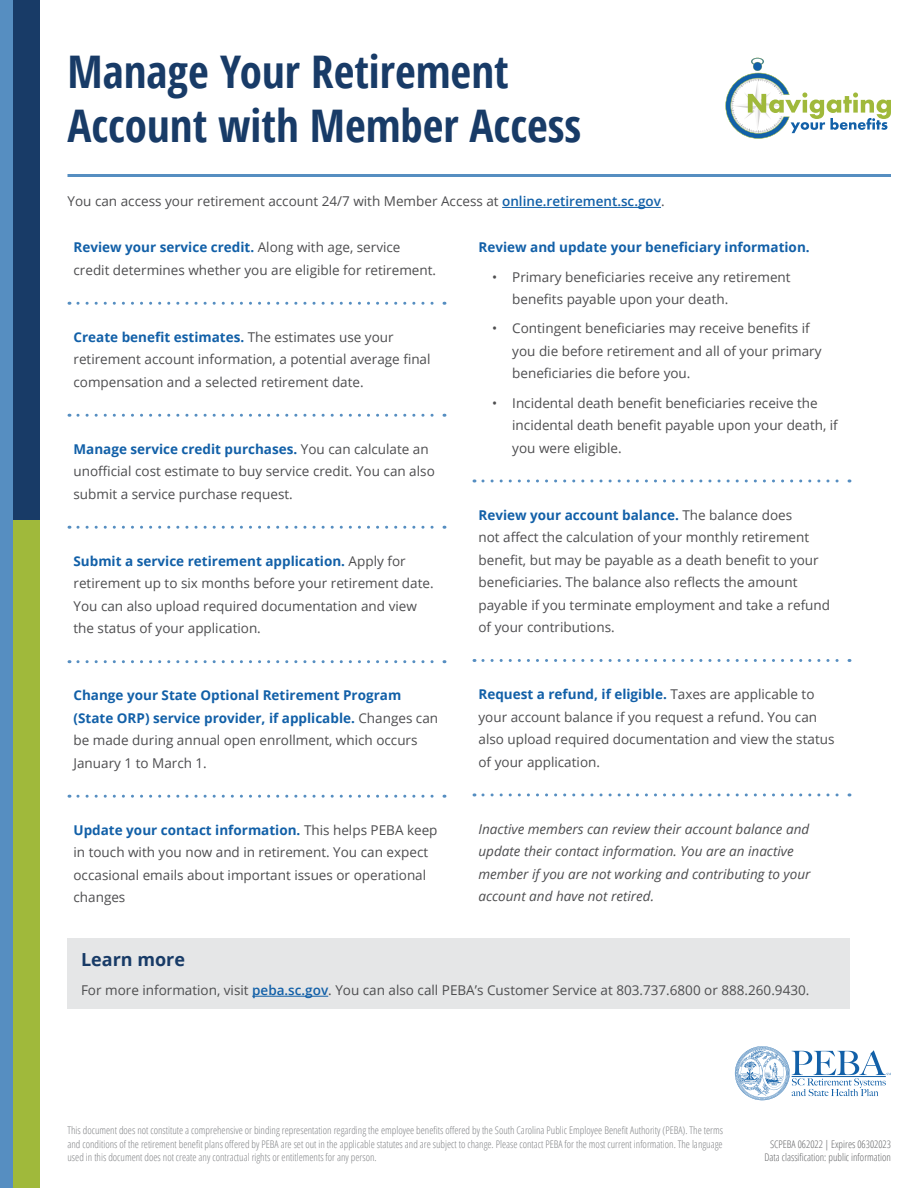
<style>
.page{position:relative;width:918px;height:1188px;background:#fff}
.page>*{position:absolute;margin:0;border:0;box-sizing:border-box;transform-origin:0 0}
.t1{font:700 condensed 45px/54px "Open Sans";color:#183b67}
.t2{font:700 18px "Open Sans";color:#183b67}
.t3{font:13.5px/22.5px "Open Sans";color:#4d4d4f}
.t4{font:700 13.5px/22.5px "Open Sans";color:#1260a8}
.t5{font:italic 13.5px/22.5px "Open Sans";color:#4d4d4f}
.t6{font:300 condensed 10.5px/13.5px "Open Sans";color:#808285;text-align:justify}
.t7{font:300 condensed 10.5px/13.5px "Open Sans";color:#636466;text-align:center}
.s1{font-weight:600;color:#1260a8}
.s2{font-weight:700;color:#1260a8}
.s3{font-weight:400;color:#4d4d4f}
</style>
<div class="page">
<svg style="left:725px;top:58px;width:166px;height:81px"></svg>
<hr style="left:68px;top:174px;width:823px;height:3px;background:#568ec1">
<div style="left:0;top:0;width:14px;height:1188px;background:#568ec1"></div>
<div style="left:14px;top:0;width:26px;height:520px;background:#183b67"></div>
<div style="left:14px;top:520px;width:26px;height:668px;background:#a0b93b"></div>
<svg style="left:735px;top:1046px;width:156px;height:54px"></svg>
<svg style="left:78px;top:302px;width:367px;height:3px"></svg>
<svg style="left:78px;top:414px;width:367px;height:3px"></svg>
<svg style="left:78px;top:526px;width:367px;height:3px"></svg>
<svg style="left:78px;top:660px;width:367px;height:3px"></svg>
<svg style="left:78px;top:795px;width:367px;height:3px"></svg>
<div style="left:68px;top:938px;width:782px;height:70px;background:#e5e6e7"></div>
<hr style="left:252px;top:996px;width:76px;height:1px;background:#1260a8">
<hr style="left:502px;top:207px;width:159px;height:1px;background:#1260a8">
<svg style="left:483px;top:479px;width:367px;height:3px"></svg>
<svg style="left:483px;top:659px;width:367px;height:3px"></svg>
<svg style="left:483px;top:793px;width:367px;height:3px"></svg>
<h1 class="t1" style="left:68px;top:44px;width:515px">Manage Your Retirement<br>Account with Member Access</h1>
<p class="t3" style="left:68px;top:190px;width:599px">You can access your retirement account 24/7 with Member Access at <span class="s1">online.retirement.sc.gov</span>.</p>
<p class="t4" style="left:478px;top:236px;width:333px">Review and update your beneficiary information.</p>
<p class="t3" style="left:512px;top:265px;width:280px;text-indent:-20px">• Primary beneficiaries receive any retirement benefits payable upon your death.</p>
<p class="t3" style="left:512px;top:317px;width:311px;text-indent:-20px">• Contingent beneficiaries may receive benefits if you die before retirement and all of your primary beneficiaries die before you.</p>
<p class="t3" style="left:512px;top:391px;width:327px;text-indent:-20px">• Incidental death benefit beneficiaries receive the incidental death benefit payable upon your death, if you were eligible.</p>
<p class="t3" style="left:74px;top:236px;width:364px"><span class="s2">Review your service credit.</span> Along with age, service credit determines whether you are eligible for retirement.</p>
<p class="t3" style="left:74px;top:325px;width:359px"><span class="s2">Create benefit estimates.</span> The estimates use your retirement account information, a potential average final compensation and a selected retirement date.</p>
<p class="t3" style="left:74px;top:437px;width:363px"><span class="s2">Manage service credit purchases.</span> You can calculate an unofficial cost estimate to buy service credit. You can also submit a service purchase request.</p>
<p class="t3" style="left:74px;top:549px;width:362px"><span class="s2">Submit a service retirement application.</span> Apply for retirement up to six months before your retirement date.<br>You can also upload required documentation and view the status of your application.</p>
<p class="t4" style="left:74px;top:684px;width:366px">Change your State Optional Retirement Program (State ORP) service provider, if applicable. <span class="s3">Changes can be made during annual open enrollment, which occurs January 1 to March 1.</span></p>
<p class="t3" style="left:74px;top:818px;width:366px"><span class="s2">Update your contact information.</span> This helps PEBA keep in touch with you now and in retirement. You can expect occasional emails about important issues or operational changes</p>
<p class="t3" style="left:478px;top:503px;width:353px"><span class="s2">Review your account balance.</span> The balance does<br>not affect the calculation of your monthly retirement benefit, but may be payable as a death benefit to your beneficiaries. The balance also reflects the amount payable if you terminate employment and take a refund of your contributions.</p>
<p class="t3" style="left:478px;top:683px;width:358px"><span class="s2">Request a refund, if eligible.</span> Taxes are applicable to your account balance if you request a refund. You can also upload required documentation and view the status of your application.</p>
<p class="t5" style="left:478px;top:817px;width:333px">Inactive members can review their account balance and update their contact information. You are an inactive member if you are not working and contributing to your account and have not retired.</p>
<h2 class="t2" style="left:81px;top:946px;width:105px">Learn more</h2>
<p class="t3" style="left:81px;top:978px;width:730px">For more information, visit <span class="s1">peba.sc.gov</span>. You can also call PEBA’s Customer Service at 803.737.6800 or 888.260.9430.</p>
<p class="t6" style="left:67px;top:1123px;width:657px">This document does not constitute a comprehensive or binding representation regarding the employee benefits offered by the South Carolina Public Employee Benefit Authority (PEBA). The terms and conditions of the retirement benefit plans offered by PEBA are set out in the applicable statutes and are subject to change. Please contact PEBA for the most current information. The language used in this document does not create any contractual rights or entitlements for any person.</p>
<p class="t7" style="left:764px;top:1137px;width:128px">SCPEBA 062022 | Expires 06302023<br>Data classification: public information</p>
</div>
